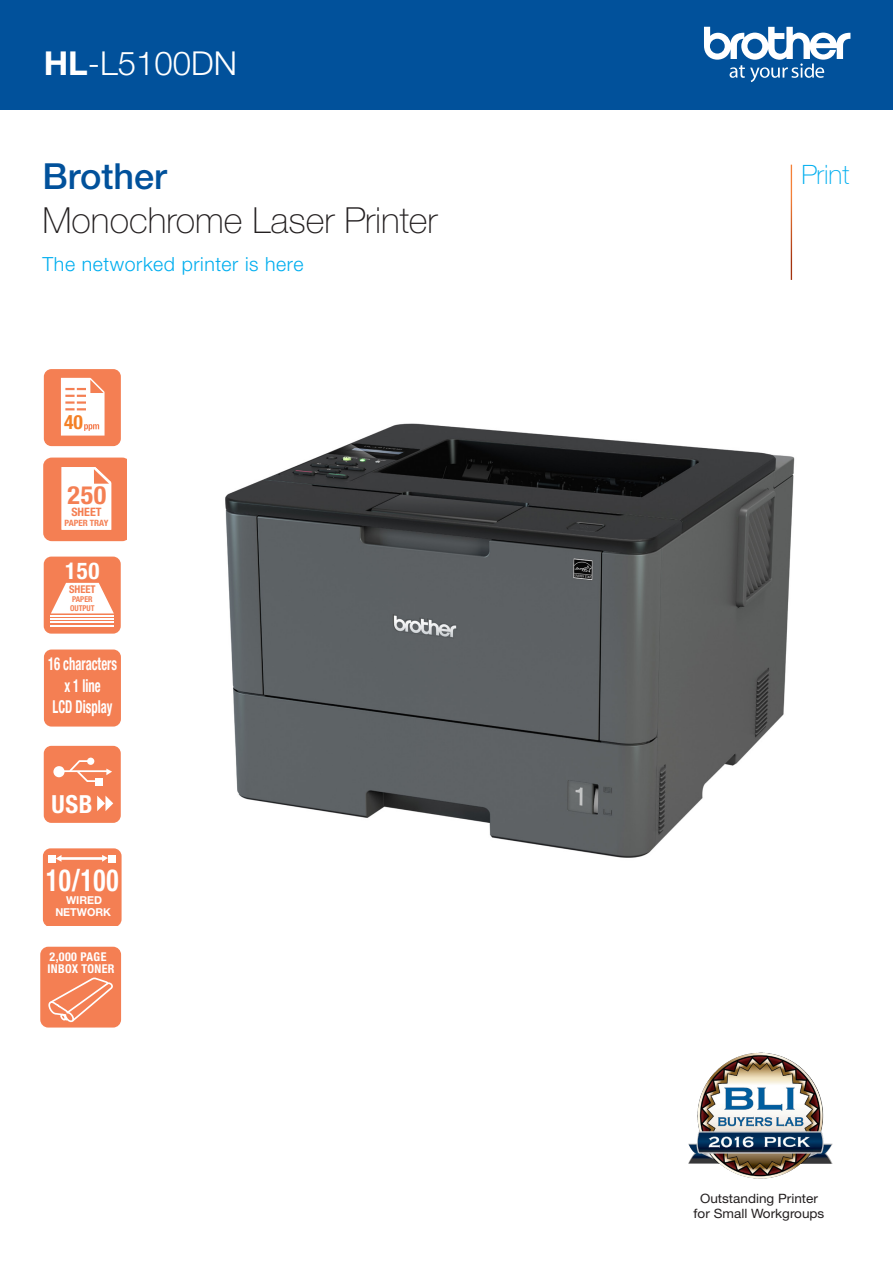
<style>
.page{position:relative;width:893px;height:1263px;background:#fff}
.page>*{position:absolute;margin:0;border:0;box-sizing:border-box;transform-origin:0 0}
.t1{font:100 36px "Helvetica Neue LTW1 G";color:#231f20}
.t2{font:500 36px "Helvetica Neue LTW1 G";color:#01519b}
.t3{font:300 33px "Helvetica Neue LTW1 G";color:#fff}
.t4{font:700 condensed 30.45px "Helvetica Neue LTW1 G";color:#fff;scale:.83 1}
.t5{font:100 26.7px "Helvetica Neue LTW1 G";color:#00aeef}
.t6{font:700 condensed 25.2px "Helvetica Neue LTW1 G";color:#f47f53}
.t7{font:700 condensed 24.9px "Helvetica Neue LTW1 G";color:#fff}
.t8{font:700 condensed 23.25px "Helvetica Neue LTW1 G";color:#fff}
.t9{font:700 condensed 19.65px "Helvetica Neue LTW1 G";color:#f48026}
.t10{font:300 19.5px "Helvetica Neue LTW1 G";letter-spacing:.03em;color:#00aeef}
.t11{font:700 condensed 17.85px/21.1px "Helvetica Neue LTW1 G";color:#fff;text-align:center;scale:.71 1}
.t12{font:12.9px/15.5px "Helvetica Neue LT Std";color:#231f20;text-align:center;scale:1.05 1}
.t13{font:700 condensed 12.15px/12.1px "Helvetica Neue LTW1 G";letter-spacing:.03em;color:#fff}
.t14{font:700 condensed 11.55px "Helvetica Neue LTW1 G";color:#f47f53}
.t15{font:700 10.95px/12.8px "Helvetica Neue LTW1 G";color:#fff;text-align:center}
.t16{font:700 condensed 10.65px "Helvetica Neue LTW1 G";color:#f47f53}
.t17{font:700 condensed 8.7px "Helvetica Neue LTW1 G";color:#f47f53}
.t18{font:700 condensed 7.95px/8.9px "Helvetica Neue LTW1 G";color:#f47f53}
.s1{font-weight:700}
</style>
<div class="page">
<div style="left:0;top:0;width:893px;height:110px;background:#01519b"></div>
<svg style="left:704px;top:27px;width:146px;height:55px"></svg>
<div style="left:44px;top:746px;width:77px;height:77px;background:#f47f53;border-radius:8px"></div>
<div style="left:53px;top:766px;width:12px;height:11px;background:#fff;border-radius:50%"></div>
<div style="left:87px;top:758px;width:7px;height:7px;background:#fff;border-radius:50%"></div>
<hr style="left:62px;top:770px;width:47px;height:2px;background:#fff">
<svg style="left:106px;top:768px;width:6px;height:7px"></svg>
<div style="left:95px;top:778px;width:7px;height:7px;background:#fff"></div>
<svg style="left:67px;top:759px;width:32px;height:23px"></svg>
<svg style="left:97px;top:796px;width:16px;height:15px"></svg>
<div style="left:44px;top:369px;width:77px;height:77px;background:#f47f53;border-radius:8px"></div>
<svg style="left:61px;top:378px;width:44px;height:58px;background:#fce8e0"></svg>
<svg style="left:43px;top:458px;width:83px;height:83px"></svg>
<div style="left:44px;top:649px;width:77px;height:77px;background:#f47f53;border-radius:8px"></div>
<div style="left:44px;top:557px;width:77px;height:77px;background:#f47f53;border-radius:8px"></div>
<svg style="left:51px;top:583px;width:63px;height:30px"></svg>
<hr style="left:51px;top:615px;width:63px;height:2px;background:#fff">
<hr style="left:51px;top:619px;width:63px;height:1px;background:#fff">
<hr style="left:51px;top:622px;width:63px;height:1px;background:#fff">
<hr style="left:51px;top:625px;width:63px;height:1px;background:#fff">
<div style="left:43px;top:848px;width:79px;height:77px;background:#f47f53"></div>
<div style="left:59px;top:857px;width:45px;height:4px;border:2px solid #fff"></div>
<img style="left:225px;top:423px;width:570px;height:435px">
<div style="left:40px;top:947px;width:81px;height:80px;background:#f47f53;border-radius:8px"></div>
<svg style="left:49px;top:978px;width:64px;height:45px"></svg>
<img style="left:701px;top:1053px;width:58px;height:42px">
<p class="t3" style="left:44px;top:43px;width:195px"><span class="s1">HL</span>-L5100DN</p>
<p class="t2" style="left:43px;top:155px;width:126px">Brother</p>
<p class="t1" style="left:43px;top:198px;width:396px">Monochrome Laser Printer</p>
<p class="t10" style="left:43px;top:252px;width:263px">The networked printer is here</p>
<p class="t9" style="left:64px;top:410px;width:20px">40</p>
<p class="t6" style="left:68px;top:479px;width:40px">250</p>
<p class="t18" style="left:70px;top:487px;width:26px">PAPER<br>OUTPUT</p>
<p class="t14" style="left:71px;top:505px;width:32px">SHEET</p>
<p class="t17" style="left:65px;top:517px;width:45px">PAPER TRAY</p>
<p class="t8" style="left:65px;top:557px;width:36px">150</p>
<p class="t16" style="left:69px;top:583px;width:28px">SHEET</p>
<p class="t18" style="left:70px;top:595px;width:26px">PAPER<br>OUTPUT</p>
<p class="t11" style="left:48px;top:653px;width:99px">16 characters x 1 line<br>LCD Display</p>
<p class="t7" style="left:51px;top:789px;width:43px">USB</p>
<p class="t4" style="left:46px;top:862px;width:89px">10/100</p>
<p class="t15" style="left:55px;top:893px;width:57px">WIRED<br>NETWORK</p>
<p class="t13" style="left:47px;top:950px;width:69px">2,000 PAGE<br>INBOX TONER</p>
<p class="t5" style="left:801px;top:158px;width:49px">Print</p>
<p class="t12" style="left:694px;top:1190px;width:126px">Outstanding Printer for Small Workgroups</p>
</div>
